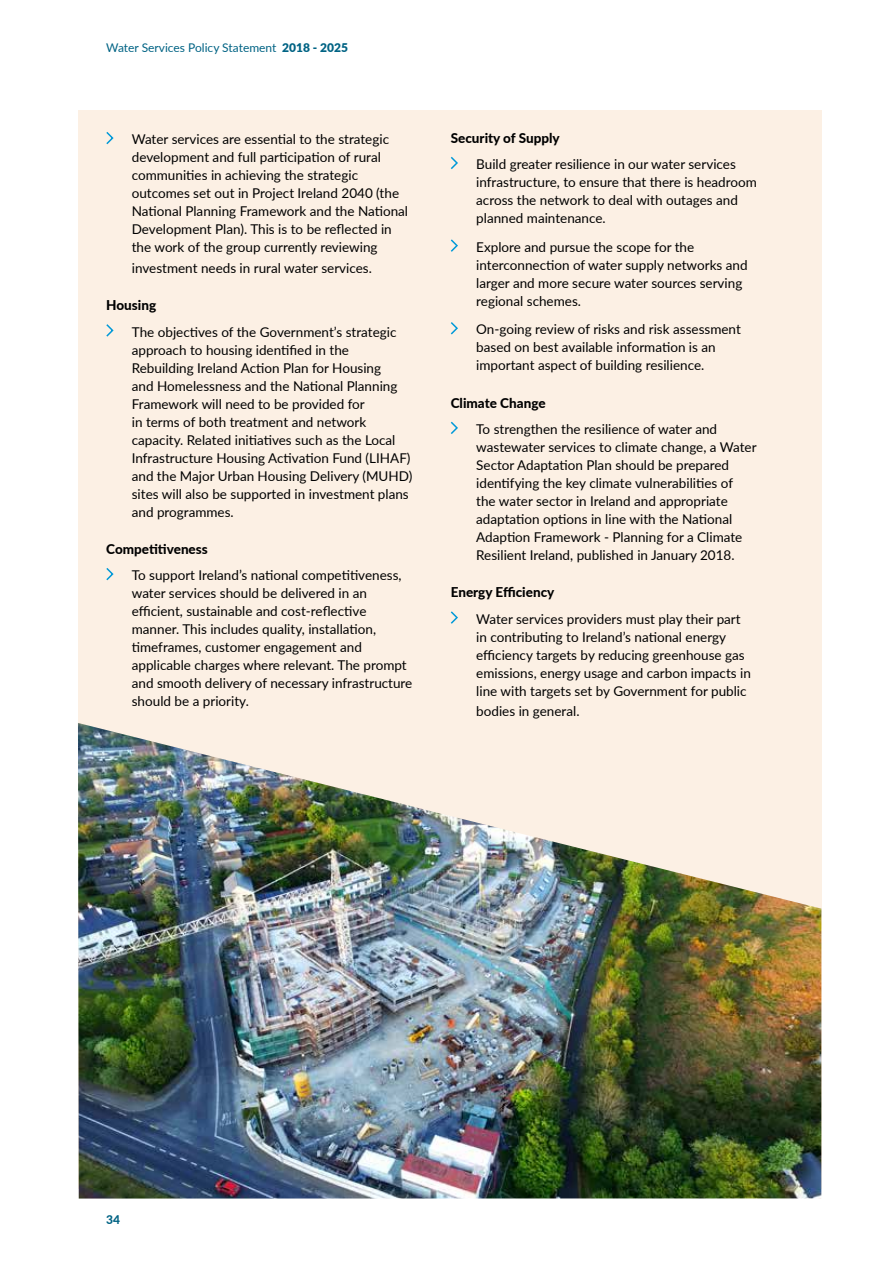
<style>
.page{position:relative;width:893px;height:1263px;background:#fff}
.page>*{position:absolute;margin:0;border:0;box-sizing:border-box;transform-origin:0 0}
.t1{font:13.5px/18px "Lato";color:#000}
.t2{font:800 13.5px "Lato";color:#000}
.t3{font:12px "Lato";color:#006384}
.t4{font:800 12px "Lato";color:#006384}
.s1{font-weight:900}
</style>
<div class="page">
<div style="left:78px;top:111px;width:743px;height:1077px;background:#fcf0e4"></div>
<svg style="left:106px;top:132px;width:8px;height:13px"></svg>
<svg style="left:106px;top:324px;width:8px;height:13px"></svg>
<svg style="left:106px;top:568px;width:8px;height:13px"></svg>
<svg style="left:450px;top:156px;width:8px;height:13px"></svg>
<svg style="left:450px;top:239px;width:8px;height:13px"></svg>
<svg style="left:450px;top:322px;width:8px;height:13px"></svg>
<svg style="left:450px;top:421px;width:8px;height:13px"></svg>
<svg style="left:450px;top:611px;width:8px;height:13px"></svg>
<img style="left:78px;top:723px;width:743px;height:475px">
<p class="t3" style="left:106px;top:39px;width:243px">Water Services Policy Statement <span class="s1">2018 - 2025</span></p>
<p class="t1" style="left:132px;top:130px;width:278px">Water services are essential to the strategic development and full participation of rural communities in achieving the strategic outcomes set out in Project Ireland 2040 (the National Planning Framework and the National Development Plan). This is to be reflected in the work of the group currently reviewing</p>
<p class="t1" style="left:132px;top:258px;width:242px">investment needs in rural water services.</p>
<p class="t2" style="left:106px;top:295px;width:51px">Housing</p>
<p class="t1" style="left:132px;top:322px;width:282px">The objectives of the Government’s strategic approach to housing identified in the Rebuilding Ireland Action Plan for Housing<br>and Homelessness and the National Planning Framework will need to be provided for<br>in terms of both treatment and network capacity. Related initiatives such as the Local Infrastructure Housing Activation Fund (LIHAF) and the Major Urban Housing Delivery (MUHD) sites will also be supported in investment plans and programmes.</p>
<p class="t2" style="left:106px;top:539px;width:103px">Competitiveness</p>
<p class="t1" style="left:132px;top:566px;width:282px">To support Ireland’s national competitiveness, water services should be delivered in an efficient, sustainable and cost-reflective manner. This includes quality, installation, timeframes, customer engagement and applicable charges where relevant. The prompt and smooth delivery of necessary infrastructure should be a priority.</p>
<p class="t2" style="left:451px;top:128px;width:111px">Security of Supply</p>
<p class="t1" style="left:476px;top:155px;width:282px">Build greater resilience in our water services infrastructure, to ensure that there is headroom across the network to deal with outages and planned maintenance.</p>
<p class="t1" style="left:476px;top:237px;width:273px">Explore and pursue the scope for the interconnection of water supply networks and larger and more secure water sources serving regional schemes.</p>
<p class="t1" style="left:476px;top:320px;width:266px">On-going review of risks and risk assessment based on best available information is an important aspect of building resilience.</p>
<p class="t2" style="left:451px;top:393px;width:96px">Climate Change</p>
<p class="t1" style="left:476px;top:420px;width:282px">To strengthen the resilience of water and wastewater services to climate change, a Water Sector Adaptation Plan should be prepared identifying the key climate vulnerabilities of<br>the water sector in Ireland and appropriate adaptation options in line with the National Adaption Framework - Planning for a Climate Resilient Ireland, published in January 2018.</p>
<p class="t2" style="left:451px;top:582px;width:105px">Energy Efficiency</p>
<p class="t1" style="left:476px;top:609px;width:276px">Water services providers must play their part in contributing to Ireland’s national energy efficiency targets by reducing greenhouse gas emissions, energy usage and carbon impacts in line with targets set by Government for public</p>
<p class="t1" style="left:476px;top:702px;width:105px">bodies in general.</p>
<p class="t4" style="left:106px;top:1211px;width:15px">34</p>
</div>
